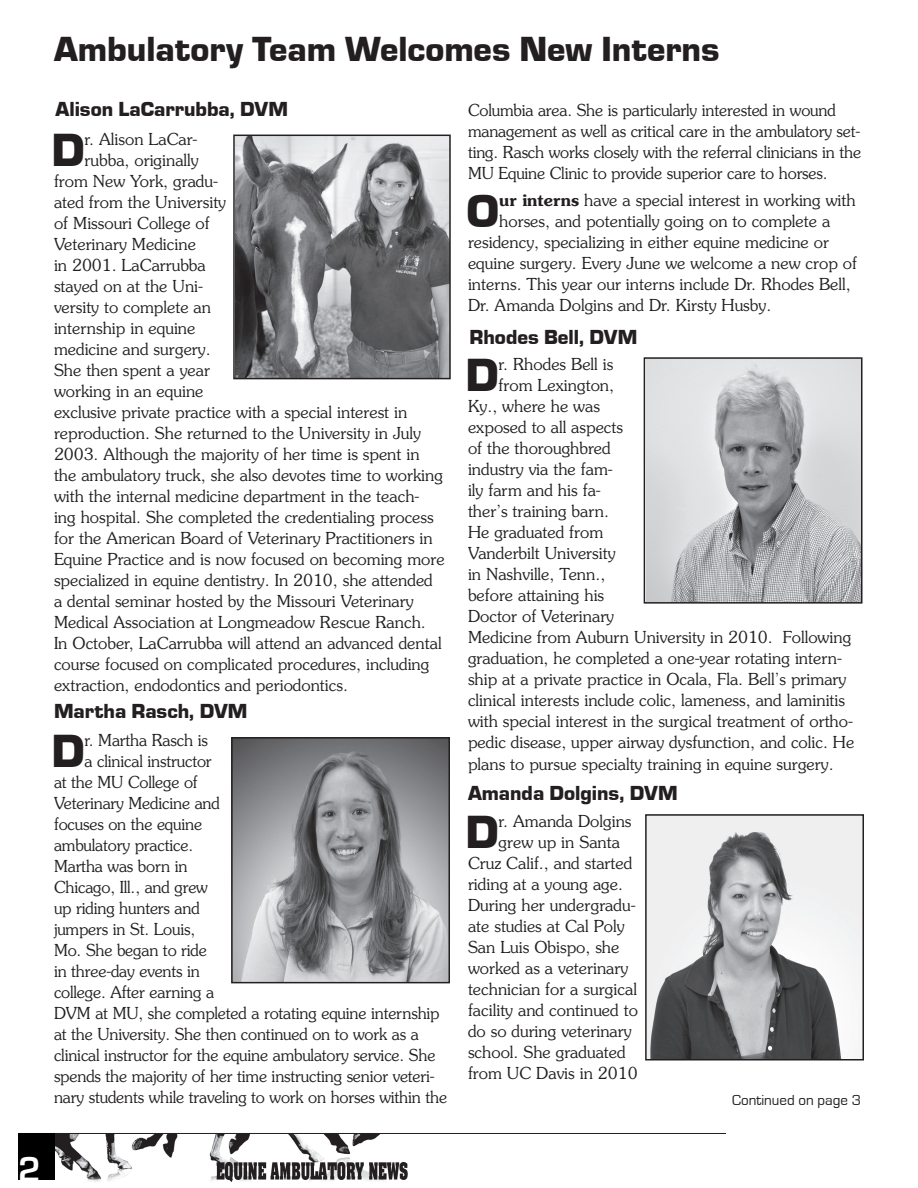
<style>
.page{position:relative;width:918px;height:1188px;background:#fff}
.page>*{position:absolute;margin:0;border:0;box-sizing:border-box;transform-origin:0 0}
.t1{font:48px "Eurostile T Black";color:#231f20}
.t2{font:36px "Eurostile T Black";color:#231f20}
.t3{font:700 36px "Eurostile";color:#fff}
.t4{font:21px "Eurostile T Black";color:#231f20}
.t5{font:300 16.5px/21px "Souvenir";color:#231f20}
.t6{font:15px "Eurostile";color:#231f20}
.s1{font-weight:600}
</style>
<div class="page">
<img style="left:55px;top:1134px;width:353px;height:48px">
<hr style="left:18px;top:1133px;width:708px;height:1px;background:#231f20">
<div style="left:18px;top:1133px;width:37px;height:47px;background:#000"></div>
<img style="left:236px;top:138px;width:212px;height:238px">
<div style="left:233px;top:135px;width:218px;height:244px;border:2px solid #231f20"></div>
<img style="left:234px;top:740px;width:213px;height:240px">
<div style="left:231px;top:737px;width:219px;height:246px;border:2px solid #231f20"></div>
<img style="left:647px;top:360px;width:212px;height:241px">
<div style="left:644px;top:357px;width:218px;height:247px;border:2px solid #231f20"></div>
<img style="left:648px;top:817px;width:213px;height:240px">
<div style="left:645px;top:814px;width:219px;height:246px;border:2px solid #231f20"></div>
<h2 class="t2" style="left:54px;top:29px;width:667px">Ambulatory Team Welcomes New Interns</h2>
<p class="t4" style="left:56px;top:98px;width:234px">Alison LaCarrubba, DVM</p>
<h1 class="t1" style="left:51px;top:124px;width:35px">D</h1>
<p class="t5" style="left:85px;top:128px;width:114px">r. Alison LaCar-</p>
<p class="t5" style="left:85px;top:149px;width:116px">rubba, originally</p>
<p class="t5" style="left:54px;top:170px;width:166px">from New York, gradu-</p>
<p class="t5" style="left:54px;top:191px;width:174px">ated from the University</p>
<p class="t5" style="left:54px;top:212px;width:157px">of Missouri College of</p>
<p class="t5" style="left:54px;top:233px;width:143px">Veterinary Medicine</p>
<p class="t5" style="left:54px;top:254px;width:153px">in 2001. LaCarrubba</p>
<p class="t5" style="left:54px;top:275px;width:151px">stayed on at the Uni-</p>
<p class="t5" style="left:54px;top:296px;width:159px">versity to complete an</p>
<p class="t5" style="left:54px;top:317px;width:143px">internship in equine</p>
<p class="t5" style="left:54px;top:338px;width:158px">medicine and surgery.</p>
<p class="t5" style="left:54px;top:359px;width:158px">She then spent a year</p>
<p class="t5" style="left:54px;top:380px;width:151px">working in an equine</p>
<p class="t5" style="left:54px;top:401px;width:355px">exclusive private practice with a special interest in</p>
<p class="t5" style="left:54px;top:422px;width:369px">reproduction. She returned to the University in July</p>
<p class="t5" style="left:54px;top:443px;width:367px">2003. Although the majority of her time is spent in</p>
<p class="t5" style="left:54px;top:464px;width:391px">the ambulatory truck, she also devotes time to working</p>
<p class="t5" style="left:54px;top:485px;width:367px">with the internal medicine department in the teach-</p>
<p class="t5" style="left:54px;top:506px;width:381px">ing hospital. She completed the credentialing process</p>
<p class="t5" style="left:54px;top:527px;width:380px">for the American Board of Veterinary Practitioners in</p>
<p class="t5" style="left:54px;top:548px;width:392px">Equine Practice and is now focused on becoming more</p>
<p class="t5" style="left:54px;top:569px;width:380px">specialized in equine dentistry. In 2010, she attended</p>
<p class="t5" style="left:54px;top:590px;width:361px">a dental seminar hosted by the Missouri Veterinary</p>
<p class="t5" style="left:54px;top:611px;width:373px">Medical Association at Longmeadow Rescue Ranch.</p>
<p class="t5" style="left:54px;top:632px;width:389px">In October, LaCarrubba will attend an advanced dental</p>
<p class="t5" style="left:54px;top:653px;width:377px">course focused on complicated procedures, including</p>
<p class="t5" style="left:54px;top:674px;width:296px">extraction, endodontics and periodontics.</p>
<p class="t4" style="left:54px;top:700px;width:195px">Martha Rasch, DVM</p>
<h1 class="t1" style="left:51px;top:724px;width:35px">D</h1>
<p class="t5" style="left:85px;top:729px;width:125px">r. Martha Rasch is</p>
<p class="t5" style="left:85px;top:750px;width:129px">a clinical instructor</p>
<p class="t5" style="left:54px;top:771px;width:145px">at the MU College of</p>
<p class="t5" style="left:54px;top:792px;width:167px">Veterinary Medicine and</p>
<p class="t5" style="left:54px;top:813px;width:150px">focuses on the equine</p>
<p class="t5" style="left:54px;top:834px;width:141px">ambulatory practice.</p>
<p class="t5" style="left:54px;top:855px;width:135px">Martha was born in</p>
<p class="t5" style="left:54px;top:876px;width:155px">Chicago, Ill., and grew</p>
<p class="t5" style="left:54px;top:897px;width:147px">up riding hunters and</p>
<p class="t5" style="left:54px;top:918px;width:143px">jumpers in St. Louis,</p>
<p class="t5" style="left:54px;top:939px;width:154px">Mo. She began to ride</p>
<p class="t5" style="left:54px;top:960px;width:147px">in three-day events in</p>
<p class="t5" style="left:54px;top:981px;width:162px">college. After earning a</p>
<p class="t5" style="left:54px;top:1002px;width:387px">DVM at MU, she completed a rotating equine internship</p>
<p class="t5" style="left:54px;top:1023px;width:366px">at the University. She then continued on to work as a</p>
<p class="t5" style="left:54px;top:1044px;width:383px">clinical instructor for the equine ambulatory service. She</p>
<p class="t5" style="left:54px;top:1065px;width:382px">spends the majority of her time instructing senior veteri-</p>
<p class="t5" style="left:54px;top:1086px;width:395px">nary students while traveling to work on horses within the</p>
<p class="t5" style="left:468px;top:99px;width:395px">Columbia area. She is particularly interested in wound management as well as critical care in the ambulatory set&shy;ting. Rasch works closely with the referral clinicians in the MU Equine Clinic to provide superior care to horses.</p>
<h1 class="t1" style="left:467px;top:185px;width:34px">O</h1>
<p class="t5" style="left:499px;top:190px;width:358px"><span class="s1">ur interns</span> have a special interest in working with</p>
<p class="t5" style="left:499px;top:211px;width:332px">horses, and potentially going on to complete a</p>
<p class="t5" style="left:468px;top:232px;width:362px">residency, specializing in either equine medicine or</p>
<p class="t5" style="left:468px;top:253px;width:391px">equine surgery. Every June we welcome a new crop of</p>
<p class="t5" style="left:468px;top:274px;width:384px">interns. This year our interns include Dr. Rhodes Bell,</p>
<p class="t5" style="left:468px;top:295px;width:305px">Dr. Amanda Dolgins and Dr. Kirsty Husby.</p>
<p class="t4" style="left:470px;top:325px;width:169px">Rhodes Bell, DVM</p>
<h1 class="t1" style="left:465px;top:349px;width:35px">D</h1>
<p class="t5" style="left:499px;top:354px;width:116px">r. Rhodes Bell is</p>
<p class="t5" style="left:499px;top:375px;width:117px">from Lexington,</p>
<p class="t5" style="left:468px;top:396px;width:133px">Ky., where he was</p>
<p class="t5" style="left:468px;top:417px;width:157px">exposed to all aspects</p>
<p class="t5" style="left:468px;top:438px;width:144px">of the thoroughbred</p>
<p class="t5" style="left:468px;top:459px;width:146px">industry via the fam-</p>
<p class="t5" style="left:468px;top:480px;width:134px">ily farm and his fa-</p>
<p class="t5" style="left:468px;top:501px;width:143px">ther’s training barn.</p>
<p class="t5" style="left:468px;top:522px;width:137px">He graduated from</p>
<p class="t5" style="left:468px;top:543px;width:149px">Vanderbilt University</p>
<p class="t5" style="left:468px;top:564px;width:139px">in Nashville, Tenn.,</p>
<p class="t5" style="left:468px;top:585px;width:138px">before attaining his</p>
<p class="t5" style="left:468px;top:606px;width:148px">Doctor of Veterinary</p>
<p class="t5" style="left:468px;top:627px;width:385px">Medicine from Auburn University in 2010. Following</p>
<p class="t5" style="left:468px;top:648px;width:376px">graduation, he completed a one-year rotating intern-</p>
<p class="t5" style="left:468px;top:669px;width:380px">ship at a private practice in Ocala, Fla. Bell’s primary</p>
<p class="t5" style="left:468px;top:690px;width:379px">clinical interests include colic, lameness, and laminitis</p>
<p class="t5" style="left:468px;top:711px;width:387px">with special interest in the surgical treatment of ortho-</p>
<p class="t5" style="left:468px;top:732px;width:388px">pedic disease, upper airway dysfunction, and colic. He</p>
<p class="t5" style="left:468px;top:753px;width:367px">plans to pursue specialty training in equine surgery.</p>
<p class="t4" style="left:468px;top:781px;width:211px">Amanda Dolgins, DVM</p>
<h1 class="t1" style="left:465px;top:805px;width:35px">D</h1>
<p class="t5" style="left:499px;top:810px;width:134px">r. Amanda Dolgins</p>
<p class="t5" style="left:499px;top:831px;width:123px">grew up in Santa</p>
<p class="t5" style="left:468px;top:852px;width:166px">Cruz Calif., and started</p>
<p class="t5" style="left:468px;top:873px;width:157px">riding at a young age.</p>
<p class="t5" style="left:468px;top:894px;width:169px">During her undergradu-</p>
<p class="t5" style="left:468px;top:915px;width:158px">ate studies at Cal Poly</p>
<p class="t5" style="left:468px;top:936px;width:153px">San Luis Obispo, she</p>
<p class="t5" style="left:468px;top:957px;width:162px">worked as a veterinary</p>
<p class="t5" style="left:468px;top:978px;width:170px">technician for a surgical</p>
<p class="t5" style="left:468px;top:999px;width:171px">facility and continued to</p>
<p class="t5" style="left:468px;top:1020px;width:165px">do so during veterinary</p>
<p class="t5" style="left:468px;top:1041px;width:159px">school. She graduated</p>
<p class="t5" style="left:468px;top:1062px;width:171px">from UC Davis in 2010</p>
<p class="t6" style="left:732px;top:1092px;width:130px">Continued on page 3</p>
<h2 class="t3" style="left:18px;top:1149px;width:24px">2</h2>
</div>
